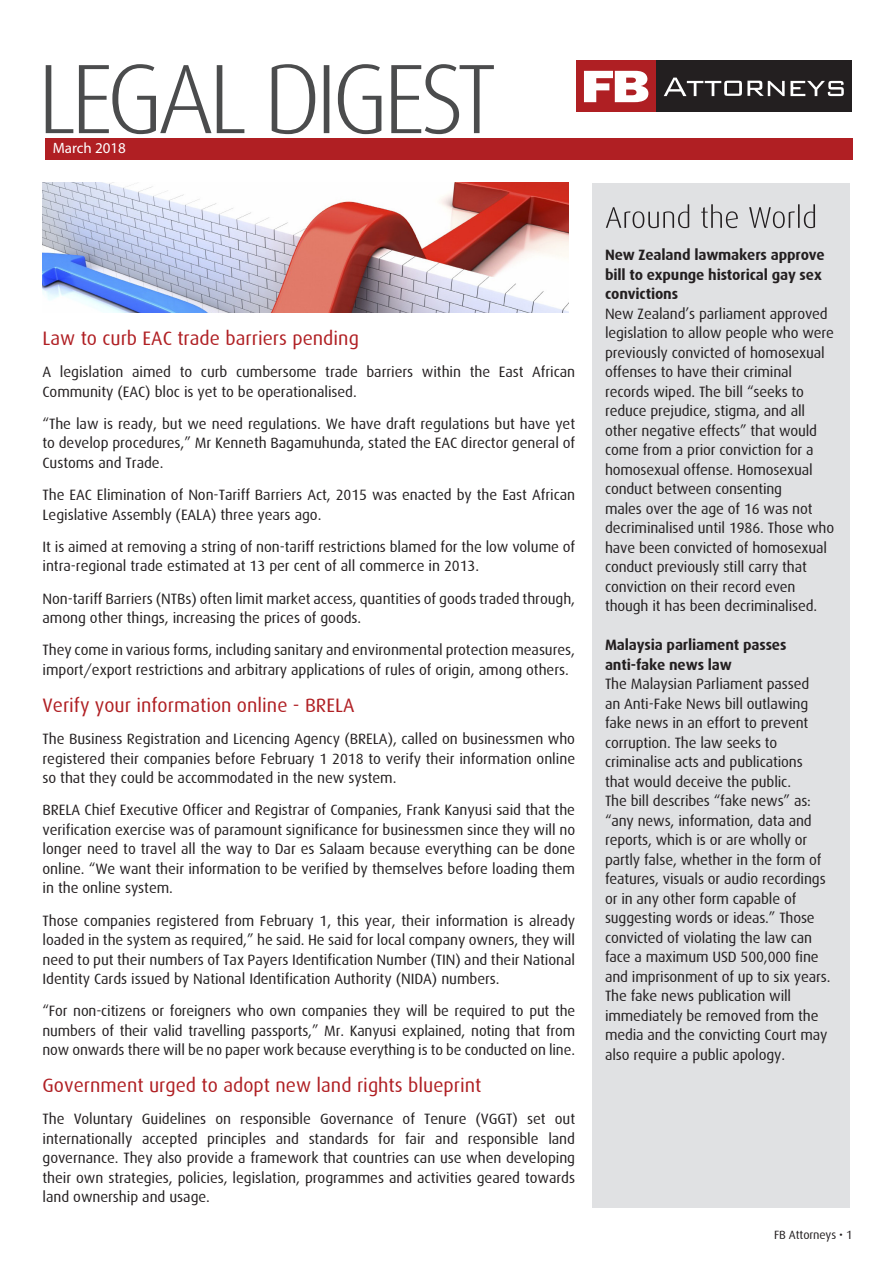
<style>
.page{position:relative;width:893px;height:1263px;background:#fff}
.page>*{position:absolute;margin:0;border:0;box-sizing:border-box;transform-origin:0 0}
.t1{font:19.5px "Dax";color:#b01f23}
.t2{font:15px/19.5px "Dax";letter-spacing:-.01em;color:#231f20}
.t3{font:700 15px/19.5px "Dax";letter-spacing:-.01em;color:#231f20}
.t4{font:15px "Myriad Pro";color:#fff}
.t5{font:12px "Dax";letter-spacing:-.01em;color:#231f20}
</style>
<div class="page">
<div style="left:593px;top:183px;width:257px;height:1024px;background:#e0e1e3"></div>
<svg style="left:606px;top:204px;width:209px;height:24px"></svg>
<img style="left:43px;top:183px;width:525px;height:129px">
<div style="left:654px;top:60px;width:198px;height:52px;background:#231f20"></div>
<div style="left:577px;top:60px;width:79px;height:52px;background:#af1f23"></div>
<svg style="left:584px;top:71px;width:64px;height:31px"></svg>
<svg style="left:664px;top:78px;width:180px;height:18px"></svg>
<div style="left:45px;top:138px;width:808px;height:22px;background:#b01f23"></div>
<svg style="left:46px;top:64px;width:448px;height:70px"></svg>
<p class="t4" style="left:53px;top:139px;width:75px">March 2018</p>
<h1 class="t1" style="left:43px;top:327px;width:318px">Law to curb EAC trade barriers pending</h1>
<p class="t2" style="left:43px;top:362px;width:534px">A legislation aimed to curb cumbersome trade barriers within the East African<br>Community (EAC) bloc is yet to be operationalised.</p>
<p class="t2" style="left:43px;top:414px;width:534px;text-align:justify">“The law is ready, but we need regulations. We have draft regulations but have yet to develop procedures,” Mr Kenneth Bagamuhunda, stated the EAC director general of Customs and Trade.</p>
<p class="t2" style="left:43px;top:485px;width:534px">The EAC Elimination of Non-Tariff Barriers Act, 2015 was enacted by the East African<br>Legislative Assembly (EALA) three years ago.</p>
<p class="t2" style="left:43px;top:537px;width:534px">It is aimed at removing a string of non-tariff restrictions blamed for the low volume of intra-regional trade estimated at 13 per cent of all commerce in 2013.</p>
<p class="t2" style="left:43px;top:589px;width:534px">Non-tariff Barriers (NTBs) often limit market access, quantities of goods traded through, among other things, increasing the prices of goods.</p>
<p class="t2" style="left:43px;top:641px;width:534px">They come in various forms, including sanitary and environmental protection measures, import/export restrictions and arbitrary applications of rules of origin, among others.</p>
<h1 class="t1" style="left:43px;top:694px;width:314px">Verify your information online - BRELA</h1>
<p class="t2" style="left:43px;top:729px;width:534px;text-align:justify">The Business Registration and Licencing Agency (BRELA), called on businessmen who registered their companies before February 1 2018 to verify their information online so that they could be accommodated in the new system.</p>
<p class="t2" style="left:43px;top:800px;width:534px;text-align:justify">BRELA Chief Executive Officer and Registrar of Companies, Frank Kanyusi said that the verification exercise was of paramount significance for businessmen since they will no longer need to travel all the way to Dar es Salaam because everything can be done online. “We want their information to be verified by themselves before loading them in the online system.</p>
<p class="t2" style="left:43px;top:911px;width:534px;text-align:justify">Those companies registered from February 1, this year, their information is already loaded in the system as required,” he said. He said for local company owners, they will need to put their numbers of Tax Payers Identification Number (TIN) and their National Identity Cards issued by National Identification Authority (NIDA) numbers.</p>
<p class="t2" style="left:43px;top:1001px;width:534px;text-align:justify">“For non-citizens or foreigners who own companies they will be required to put the numbers of their valid travelling passports,” Mr. Kanyusi explained, noting that from now onwards there will be no paper work because everything is to be conducted on line.</p>
<h1 class="t1" style="left:43px;top:1074px;width:440px">Government urged to adopt new land rights blueprint</h1>
<p class="t2" style="left:43px;top:1109px;width:534px;text-align:justify">The Voluntary Guidelines on responsible Governance of Tenure (VGGT) set out internationally accepted principles and standards for fair and responsible land governance. They also provide a framework that countries can use when developing their own strategies, policies, legislation, programmes and activities geared towards land ownership and usage.</p>
<p class="t3" style="left:605px;top:245px;width:221px">New Zealand lawmakers approve bill to expunge historical gay sex convictions</p>
<p class="t2" style="left:605px;top:304px;width:231px">New Zealand’s parliament approved legislation to allow people who were previously convicted of homosexual offenses to have their criminal records wiped. The bill “seeks to reduce prejudice, stigma, and all other negative effects” that would come from a prior conviction for a homosexual offense. Homosexual conduct between consenting<br>males over the age of 16 was not decriminalised until 1986. Those who have been convicted of homosexual conduct previously still carry that conviction on their record even though it has been decriminalised.</p>
<p class="t3" style="left:605px;top:635px;width:183px">Malaysia parliament passes anti-fake news law</p>
<p class="t2" style="left:605px;top:674px;width:227px">The Malaysian Parliament passed<br>an Anti-Fake News bill outlawing fake news in an effort to prevent corruption. The law seeks to criminalise acts and publications that would deceive the public.<br>The bill describes “fake news” as: “any news, information, data and reports, which is or are wholly or partly false, whether in the form of features, visuals or audio recordings or in any other form capable of suggesting words or ideas.” Those convicted of violating the law can face a maximum USD 500,000 fine and imprisonment of up to six years.<br>The fake news publication will immediately be removed from the media and the convicting Court may also require a public apology.</p>
<p class="t5" style="left:774px;top:1228px;width:80px">FB Attorneys • 1</p>
</div>
